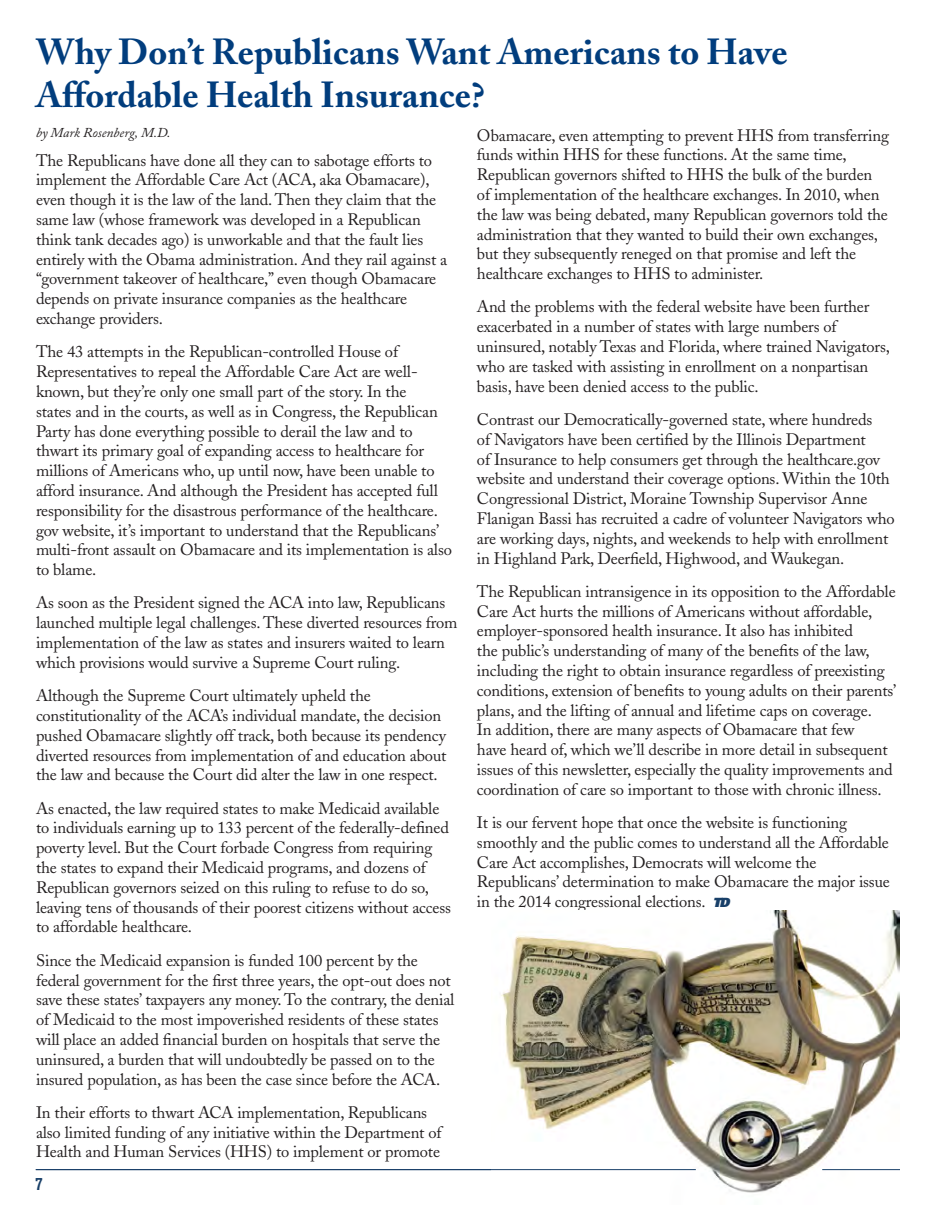
<style>
.page{position:relative;width:936px;height:1206px;background:#fff}
.page>*{position:absolute;margin:0;border:0;box-sizing:border-box;transform-origin:0 0}
.t1{font:700 36px/43.2px "Adobe Caslon";color:#013d7d}
.t2{font:700 condensed 18px "Akzidenz Grotesk BE";color:#183f68}
.t3{font:16.5px/19.8px "Adobe Caslon";letter-spacing:-.01em;color:#231f20}
.t4{font:italic 13.5px "Adobe Caslon";color:#231f20}
.s1{font-family:"Univers";font-weight:900;font-style:italic;font-size:12.75px;color:#183f68}
</style>
<div class="page">
<img style="left:492px;top:911px;width:408px;height:282px">
<hr style="left:822px;top:1169px;width:78px;height:1px;background:#183f68">
<hr style="left:36px;top:1169px;width:660px;height:1px;background:#183f68">
<p class="t1" style="left:36px;top:30px;width:753px">Why Don’t Republicans Want Americans to Have<br>Affordable Health Insurance?</p>
<p class="t4" style="left:36px;top:125px;width:136px">by Mark Rosenberg, M.D.</p>
<p class="t3" style="left:36px;top:150px;width:413px">The Republicans have done all they can to sabotage efforts to implement the Affordable Care Act (ACA, aka Obamacare), even though it is the law of the land. Then they claim that the same law (whose framework was developed in a Republican think tank decades ago) is unworkable and that the fault lies entirely with the Obama administration. And they rail against a “government takeover of healthcare,” even though Obamacare depends on private insurance companies as the healthcare exchange providers.</p>
<p class="t3" style="left:36px;top:342px;width:417px">The 43 attempts in the Republican-controlled House of Representatives to repeal the Affordable Care Act are well&shy;known, but they’re only one small part of the story. In the<br>states and in the courts, as well as in Congress, the Republican Party has done everything possible to derail the law and to thwart its primary goal of expanding access to healthcare for millions of Americans who, up until now, have been unable to afford insurance. And although the President has accepted full responsibility for the disastrous performance of the healthcare. gov website, it’s important to understand that the Republicans’ multi-front assault on Obamacare and its implementation is also to blame.</p>
<p class="t3" style="left:36px;top:593px;width:423px">As soon as the President signed the ACA into law, Republicans launched multiple legal challenges. These diverted resources from implementation of the law as states and insurers waited to learn which provisions would survive a Supreme Court ruling.</p>
<p class="t3" style="left:36px;top:686px;width:412px">Although the Supreme Court ultimately upheld the constitutionality of the ACA’s individual mandate, the decision pushed Obamacare slightly off track, both because its pendency diverted resources from implementation of and education about the law and because the Court did alter the law in one respect.</p>
<p class="t3" style="left:36px;top:798px;width:416px">As enacted, the law required states to make Medicaid available to individuals earning up to 133 percent of the federally-defined poverty level. But the Court forbade Congress from requiring the states to expand their Medicaid programs, and dozens of Republican governors seized on this ruling to refuse to do so, leaving tens of thousands of their poorest citizens without access to affordable healthcare.</p>
<p class="t3" style="left:36px;top:951px;width:420px">Since the Medicaid expansion is funded 100 percent by the federal government for the first three years, the opt-out does not save these states’ taxpayers any money. To the contrary, the denial of Medicaid to the most impoverished residents of these states will place an added financial burden on hospitals that serve the uninsured, a burden that will undoubtedly be passed on to the insured population, as has been the case since before the ACA.</p>
<p class="t3" style="left:36px;top:1103px;width:407px">In their efforts to thwart ACA implementation, Republicans also limited funding of any initiative within the Department of<br>Health and Human Services (HHS) to implement or promote</p>
<p class="t2" style="left:36px;top:1174px;width:9px">7</p>
<p class="t3" style="left:477px;top:125px;width:414px">Obamacare, even attempting to prevent HHS from transferring funds within HHS for these functions. At the same time, Republican governors shifted to HHS the bulk of the burden of implementation of the healthcare exchanges. In 2010, when the law was being debated, many Republican governors told the administration that they wanted to build their own exchanges, but they subsequently reneged on that promise and left the healthcare exchanges to HHS to administer.</p>
<p class="t3" style="left:477px;top:297px;width:414px">And the problems with the federal website have been further exacerbated in a number of states with large numbers of uninsured, notably Texas and Florida, where trained Navigators, who are tasked with assisting in enrollment on a nonpartisan basis, have been denied access to the public.</p>
<p class="t3" style="left:477px;top:410px;width:419px">Contrast our Democratically-governed state, where hundreds<br>of Navigators have been certified by the Illinois Department<br>of Insurance to help consumers get through the healthcare.gov website and understand their coverage options. Within the 10th Congressional District, Moraine Township Supervisor Anne Flanigan Bassi has recruited a cadre of volunteer Navigators who are working days, nights, and weekends to help with enrollment in Highland Park, Deerfield, Highwood, and Waukegan.</p>
<p class="t3" style="left:477px;top:582px;width:421px">The Republican intransigence in its opposition to the Affordable Care Act hurts the millions of Americans without affordable, employer-sponsored health insurance. It also has inhibited<br>the public’s understanding of many of the benefits of the law, including the right to obtain insurance regardless of preexisting conditions, extension of benefits to young adults on their parents’ plans, and the lifting of annual and lifetime caps on coverage.<br>In addition, there are many aspects of Obamacare that few<br>have heard of, which we’ll describe in more detail in subsequent issues of this newsletter, especially the quality improvements and coordination of care so important to those with chronic illness.</p>
<p class="t3" style="left:477px;top:813px;width:414px">It is our fervent hope that once the website is functioning smoothly and the public comes to understand all the Affordable Care Act accomplishes, Democrats will welcome the Republicans’ determination to make Obamacare the major issue in the 2014 congressional elections. <span class="s1">TD</span></p>
</div>
